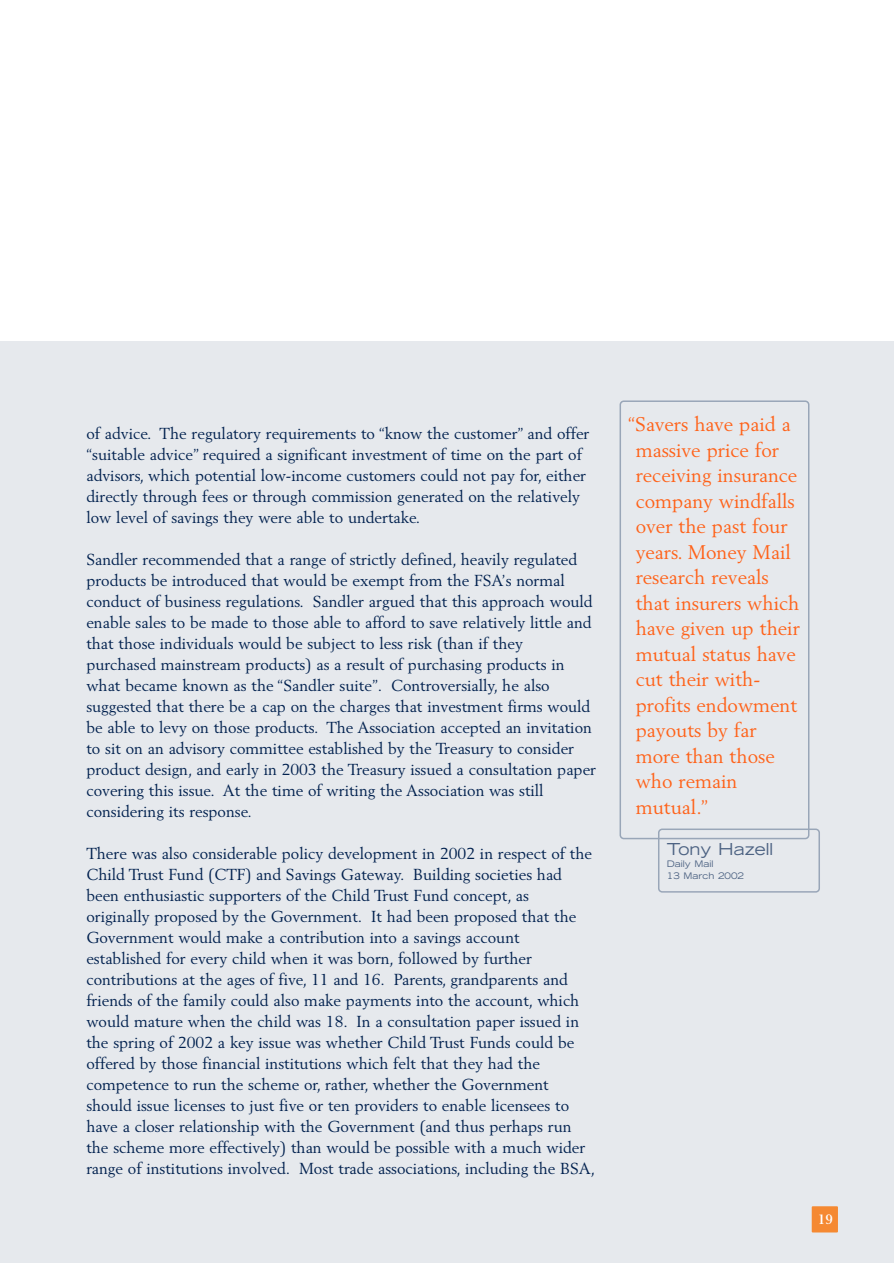
<style>
.page{position:relative;width:894px;height:1263px;background:#fff}
.page>*{position:absolute;margin:0;border:0;box-sizing:border-box;transform-origin:0 0}
.t1{font:19.5px/25.5px "Berling";color:#ff6219}
.t2{font:expanded 16.5px "Trade Gothic LH";color:#4d6383}
.t3{font:15.75px/21px "Berling";color:#00204e}
.t4{font:700 13.5px "Berling";color:#fff}
.t5{font:expanded 9px/12px "Trade Gothic LH";color:#4d6383}
</style>
<div class="page">
<div style="left:0;top:341px;width:894px;height:922px;background:#e6e9ed"></div>
<p class="t3" style="left:86px;top:423px;width:504px">of advice. The regulatory requirements to “know the customer” and offer “suitable advice” required a significant investment of time on the part of advisors, which potential low-income customers could not pay for, either directly through fees or through commission generated on the relatively low level of savings they were able to undertake.</p>
<p class="t3" style="left:86px;top:549px;width:511px">Sandler recommended that a range of strictly defined, heavily regulated products be introduced that would be exempt from the FSA’s normal conduct of business regulations. Sandler argued that this approach would enable sales to be made to those able to afford to save relatively little and that those individuals would be subject to less risk (than if they purchased mainstream products) as a result of purchasing products in what became known as the “Sandler suite”. Controversially, he also suggested that there be a cap on the charges that investment firms would be able to levy on those products. The Association accepted an invitation to sit on an advisory committee established by the Treasury to consider product design, and early in 2003 the Treasury issued a consultation paper covering this issue. At the time of writing the Association was still considering its response.</p>
<p class="t3" style="left:86px;top:843px;width:510px">There was also considerable policy development in 2002 in respect of the Child Trust Fund (CTF) and Savings Gateway. Building societies had been enthusiastic supporters of the Child Trust Fund concept, as originally proposed by the Government. It had been proposed that the Government would make a contribution into a savings account established for every child when it was born, followed by further contributions at the ages of five, 11 and 16. Parents, grandparents and friends of the family could also make payments into the account, which would mature when the child was 18. In a consultation paper issued in the spring of 2002 a key issue was whether Child Trust Funds could be offered by those financial institutions which felt that they had the competence to run the scheme or, rather, whether the Government should issue licenses to just five or ten providers to enable licensees to have a closer relationship with the Government (and thus perhaps run the scheme more effectively) than would be possible with a much wider range of institutions involved. Most trade associations, including the BSA,</p>
<p class="t1" style="left:635px;top:413px;width:166px;text-indent:-8px">“Savers have paid a massive price for receiving insurance company windfalls over the past four years. Money Mail research reveals that insurers which have given up their mutual status have cut their with&shy;profits endowment payouts by far more than those who remain mutual.”</p>
<p class="t2" style="left:667px;top:843px;width:108px">Tony Hazell</p>
<p class="t5" style="left:667px;top:859px;width:79px">Daily Mail<br>13 March 2002</p>
<p class="t4" style="left:818px;top:1214px;width:17px">19</p>
</div>
